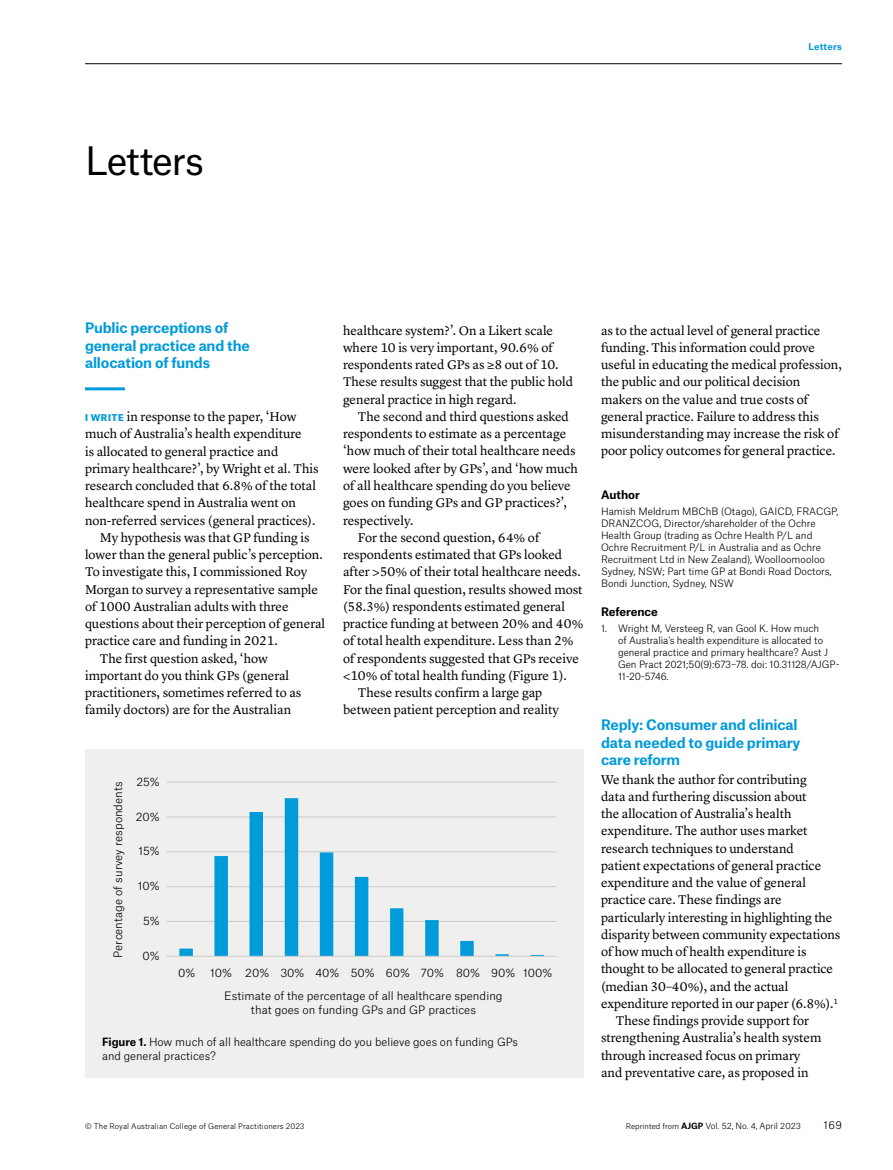
<style>
.page{position:relative;width:893px;height:1170px;background:#fff}
.page>*{position:absolute;margin:0;border:0;box-sizing:border-box;transform-origin:0 0}
.t1{font:37.5px "Atlas Grotesk";letter-spacing:-.03em;color:#000}
.t2{font:700 13.8px/17.2px "Atlas Grotesk";letter-spacing:-.01em;color:#009bdb}
.t3{font:13.2px/17.2px "Lyon Text";color:#000}
.t4{font:700 11.25px "Atlas Grotesk";letter-spacing:-.005em;color:#000}
.t5{font:300 11.1px/23.1px "Atlas Grotesk";letter-spacing:.005em;color:#000}
.t6{font:300 10.8px/14px "Atlas Grotesk";color:#000}
.t7{font:300 10.5px "Atlas Grotesk";color:#000}
.t8{font:300 9.75px/12px "Atlas Grotesk";color:#000}
.t9{font:700 9px "Atlas Grotesk";letter-spacing:.025em;color:#009bdb}
.t10{font:300 8.25px "Atlas Grotesk";letter-spacing:-.005em;color:#000}
.t11{font:300 7.5px "Atlas Grotesk";letter-spacing:.01em;color:#000}
.s1{font-family:"Atlas Grotesk";font-weight:900;font-size:9px;color:#009bdb}
.s2{font-weight:700}
.s3{font-size:7.5px}
</style>
<div class="page">
<hr style="left:85px;top:63px;width:757px;height:1px;background:#000">
<hr style="left:85px;top:387px;width:40px;height:3px;background:#009bdb">
<div style="left:85px;top:749px;width:499px;height:328px;background:#efefee"></div>
<hr style="left:167px;top:920px;width:389px;height:1px;background:#cecdcc">
<hr style="left:167px;top:886px;width:389px;height:1px;background:#cecdcc">
<hr style="left:167px;top:851px;width:389px;height:1px;background:#cecdcc">
<hr style="left:167px;top:816px;width:389px;height:1px;background:#cecdcc">
<hr style="left:167px;top:781px;width:389px;height:1px;background:#cecdcc">
<svg style="left:179px;top:798px;width:365px;height:157px"></svg>
<hr style="left:167px;top:955px;width:389px;height:1px;background:#cecdcc">
<h1 class="t1" style="left:85px;top:131px;width:120px">Letters</h1>
<p class="t9" style="left:808px;top:40px;width:35px">Letters</p>
<p class="t2" style="left:85px;top:318px;width:166px">Public perceptions of general practice and the allocation of funds</p>
<p class="t3" style="left:85px;top:407px;width:213px"><span class="s1">I WRITE</span> in response to the paper, ‘How</p>
<p class="t3" style="left:85px;top:424px;width:218px">much of Australia’s health expenditure</p>
<p class="t3" style="left:85px;top:441px;width:195px">is allocated to general practice and</p>
<p class="t3" style="left:85px;top:458px;width:235px">primary healthcare?’, by Wright et al. This</p>
<p class="t3" style="left:85px;top:476px;width:233px">research concluded that 6.8% of the total</p>
<p class="t3" style="left:85px;top:493px;width:212px">healthcare spend in Australia went on</p>
<p class="t3" style="left:85px;top:510px;width:232px">non-referred services (general practices).</p>
<p class="t3" style="left:100px;top:527px;width:211px">My hypothesis was that GP funding is</p>
<p class="t3" style="left:85px;top:545px;width:239px">lower than the general public’s perception.</p>
<p class="t3" style="left:85px;top:562px;width:224px">To investigate this, I commissioned Roy</p>
<p class="t3" style="left:85px;top:579px;width:235px">Morgan to survey a representative sample</p>
<p class="t3" style="left:85px;top:596px;width:205px">of 1000 Australian adults with three</p>
<p class="t3" style="left:85px;top:614px;width:242px">questions about their perception of general</p>
<p class="t3" style="left:85px;top:631px;width:194px">practice care and funding in 2021.</p>
<p class="t3" style="left:100px;top:648px;width:169px">The first question asked, ‘how</p>
<p class="t3" style="left:85px;top:665px;width:206px">important do you think GPs (general</p>
<p class="t3" style="left:85px;top:683px;width:218px">practitioners, sometimes referred to as</p>
<p class="t3" style="left:85px;top:700px;width:208px">family doctors) are for the Australian</p>
<p class="t3" style="left:343px;top:320px;width:232px">healthcare system?’. On a Likert scale where 10 is very important, 90.6% of respondents rated GPs as ≥8 out of 10.<br>These results suggest that the public hold general practice in high regard.</p>
<p class="t3" style="left:358px;top:407px;width:213px">The second and third questions asked</p>
<p class="t3" style="left:343px;top:424px;width:225px">respondents to estimate as a percentage</p>
<p class="t3" style="left:343px;top:441px;width:234px">‘how much of their total healthcare needs</p>
<p class="t3" style="left:343px;top:458px;width:236px">were looked after by GPs’, and ‘how much</p>
<p class="t3" style="left:343px;top:476px;width:229px">of all healthcare spending do you believe</p>
<p class="t3" style="left:343px;top:493px;width:226px">goes on funding GPs and GP practices?’,</p>
<p class="t3" style="left:343px;top:510px;width:72px">respectively.</p>
<p class="t3" style="left:358px;top:527px;width:183px">For the second question, 64% of</p>
<p class="t3" style="left:343px;top:545px;width:221px">respondents estimated that GPs looked</p>
<p class="t3" style="left:343px;top:562px;width:239px">after &gt;50% of their total healthcare needs.</p>
<p class="t3" style="left:343px;top:579px;width:241px">For the final question, results showed most</p>
<p class="t3" style="left:343px;top:596px;width:224px">(58.3%) respondents estimated general</p>
<p class="t3" style="left:343px;top:614px;width:242px">practice funding at between 20% and 40%</p>
<p class="t3" style="left:343px;top:631px;width:232px">of total health expenditure. Less than 2%</p>
<p class="t3" style="left:343px;top:648px;width:237px">of respondents suggested that GPs receive</p>
<p class="t3" style="left:343px;top:665px;width:225px">&lt;10% of total health funding (Figure 1).</p>
<p class="t3" style="left:358px;top:683px;width:186px">These results confirm a large gap</p>
<p class="t3" style="left:343px;top:700px;width:218px">between patient perception and reality</p>
<p class="t5" style="left:105px;top:957px;width:178px;rotate:-90deg">Percentage of survey respondents</p>
<p class="t5" style="left:136px;top:769px;width:25px">25%</p>
<p class="t5" style="left:136px;top:803px;width:25px">20%</p>
<p class="t5" style="left:138px;top:838px;width:23px">15%</p>
<p class="t5" style="left:138px;top:873px;width:23px">10%</p>
<p class="t5" style="left:143px;top:908px;width:18px">5%</p>
<p class="t5" style="left:143px;top:943px;width:19px">0%</p>
<p class="t5" style="left:178px;top:959px;width:19px">0%</p>
<p class="t5" style="left:224px;top:959px;width:329px;text-indent:-14px">10% 20% 30% 40% 50% 60% 70% 80% 90% 100%<br>Estimate of the percentage of all healthcare spending</p>
<p class="t5" style="left:251px;top:997px;width:226px">that goes on funding GPs and GP practices</p>
<p class="t6" style="left:102px;top:1033px;width:417px"><span class="s2">Figure 1.</span> How much of all healthcare spending do you believe goes on funding GPs and general practices?</p>
<p class="t3" style="left:601px;top:320px;width:242px">as to the actual level of general practice funding. This information could prove useful in educating the medical profession, the public and our political decision makers on the value and true costs of general practice. Failure to address this misunderstanding may increase the risk of poor policy outcomes for general practice.</p>
<p class="t4" style="left:601px;top:485px;width:40px">Author</p>
<p class="t8" style="left:601px;top:504px;width:239px">Hamish Meldrum MBChB (Otago), GAICD, FRACGP, DRANZCOG, Director/shareholder of the Ochre Health Group (trading as Ochre Health P/L and Ochre Recruitment P/L in Australia and as Ochre Recruitment Ltd in New Zealand), Woolloomooloo Sydney, NSW; Part time GP at Bondi Road Doctors, Bondi Junction, Sydney, NSW</p>
<p class="t4" style="left:601px;top:602px;width:58px">Reference</p>
<p class="t8" style="left:618px;top:621px;width:223px;text-indent:-17px">1. Wright M, Versteeg R, van Gool K. How much<br>of Australia’s health expenditure is allocated to general practice and primary healthcare? Aust J Gen Pract 2021;50(9):673–78. doi: 10.31128/AJGP-11-20-5746.</p>
<p class="t2" style="left:601px;top:714px;width:201px">Reply: Consumer and clinical data needed to guide primary care reform</p>
<p class="t3" style="left:601px;top:769px;width:207px">We thank the author for contributing</p>
<p class="t3" style="left:601px;top:786px;width:207px">data and furthering discussion about</p>
<p class="t3" style="left:601px;top:803px;width:192px">the allocation of Australia’s health</p>
<p class="t3" style="left:601px;top:821px;width:208px">expenditure. The author uses market</p>
<p class="t3" style="left:601px;top:838px;width:195px">research techniques to understand</p>
<p class="t3" style="left:601px;top:855px;width:222px">patient expectations of general practice</p>
<p class="t3" style="left:601px;top:872px;width:207px">expenditure and the value of general</p>
<p class="t3" style="left:601px;top:890px;width:182px">practice care. These findings are</p>
<p class="t3" style="left:601px;top:907px;width:233px">particularly interesting in highlighting the</p>
<p class="t3" style="left:601px;top:924px;width:241px">disparity between community expectations</p>
<p class="t3" style="left:601px;top:941px;width:207px">of how much of health expenditure is</p>
<p class="t3" style="left:601px;top:959px;width:234px">thought to be allocated to general practice</p>
<p class="t3" style="left:601px;top:976px;width:189px">(median 30–40%), and the actual</p>
<p class="t3" style="left:601px;top:993px;width:239px">expenditure reported in our paper (6.8%).<sup>1</sup></p>
<p class="t3" style="left:616px;top:1010px;width:195px">These findings provide support for</p>
<p class="t3" style="left:601px;top:1028px;width:222px">strengthening Australia’s health system</p>
<p class="t3" style="left:601px;top:1045px;width:201px">through increased focus on primary</p>
<p class="t3" style="left:601px;top:1062px;width:209px">and preventative care, as proposed in</p>
<p class="t11" style="left:85px;top:1119px;width:221px">© The Royal Australian College of General Practitioners 2023</p>
<p class="t10" style="left:626px;top:1118px;width:177px"><span class="s3">Reprinted from</span> <span class="s2">AJGP</span> Vol. 52, No. 4, April 2023</p>
<p class="t7" style="left:823px;top:1116px;width:20px">169</p>
</div>
